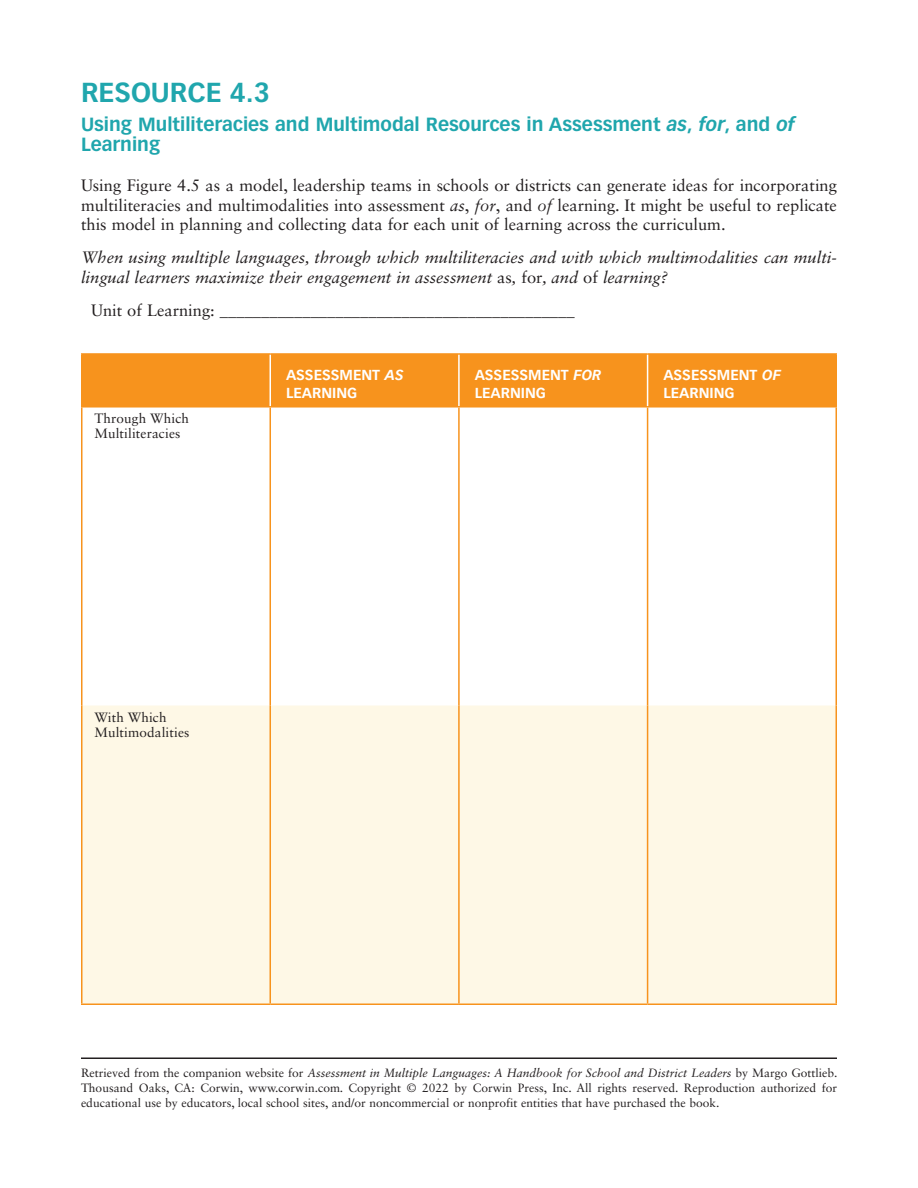
<style>
.page{position:relative;width:918px;height:1188px;background:#fff}
.page>*{position:absolute;margin:0;border:0;box-sizing:border-box;transform-origin:0 0}
.Note_to_Typesetter{font:700 27px "Vectora LT Std";color:#20a6ad}
.SE4_H1{font:700 18.75px/20.2px "Vectora LT Std";color:#20a6ad}
.SE4_FL{font:16.5px/19.5px "Sabon LT Std";color:#231f20;text-align:justify}
.SE4_FL-2{font:italic 16.5px/19.5px "Sabon LT Std";color:#231f20}
.Art_Table_Column_Hea{font:700 14.25px/18px "Vectora LT Std";color:#fff}
.Art_Table_Text{font:13.5px/15px "Sabon LT Std";letter-spacing:.01em;color:#231f20}
.t1{font:12px/15px "Sabon LT Std";color:#231f20;text-align:justify}
.s1{font-style:italic}
.s2{font-style:normal}
</style>
<div class="page">
<hr style="left:81px;top:1058px;width:756px;height:1px;background:#231f20">
<div style="left:82px;top:355px;width:754px;height:51px;background:#f7931d"></div>
<div style="left:82px;top:706px;width:754px;height:298px;background:#fef8e6"></div>
<hr style="left:81px;top:353px;width:189px;height:2px;background:#f7931d">
<hr style="left:81px;top:355px;width:1px;height:51px;background:#f7931d">
<hr style="left:270px;top:353px;width:189px;height:2px;background:#f7931d">
<hr style="left:459px;top:353px;width:189px;height:2px;background:#f7931d">
<hr style="left:648px;top:353px;width:189px;height:2px;background:#f7931d">
<hr style="left:836px;top:355px;width:1px;height:51px;background:#f7931d">
<hr style="left:81px;top:406px;width:189px;height:2px;background:#f7931d">
<hr style="left:81px;top:408px;width:1px;height:298px;background:#f7931d">
<hr style="left:270px;top:406px;width:189px;height:2px;background:#f7931d">
<hr style="left:270px;top:408px;width:1px;height:298px;background:#f7931d">
<hr style="left:459px;top:406px;width:189px;height:2px;background:#f7931d">
<hr style="left:458px;top:408px;width:2px;height:298px;background:#f7931d">
<hr style="left:648px;top:406px;width:189px;height:2px;background:#f7931d">
<hr style="left:647px;top:408px;width:1px;height:298px;background:#f7931d">
<hr style="left:836px;top:408px;width:1px;height:298px;background:#f7931d">
<hr style="left:81px;top:706px;width:1px;height:298px;background:#f7931d">
<hr style="left:836px;top:706px;width:1px;height:298px;background:#f7931d">
<hr style="left:81px;top:1004px;width:189px;height:1px;background:#f7931d">
<hr style="left:270px;top:1004px;width:189px;height:1px;background:#f7931d">
<hr style="left:459px;top:1004px;width:189px;height:1px;background:#f7931d">
<hr style="left:648px;top:1004px;width:189px;height:1px;background:#f7931d">
<hr style="left:270px;top:355px;width:1px;height:51px;background:#fff">
<hr style="left:458px;top:355px;width:2px;height:51px;background:#fff">
<hr style="left:647px;top:355px;width:1px;height:51px;background:#fff">
<hr style="left:270px;top:706px;width:1px;height:298px;background:#f7931d">
<hr style="left:458px;top:706px;width:2px;height:298px;background:#f7931d">
<hr style="left:647px;top:706px;width:1px;height:298px;background:#f7931d">
<p class="Note_to_Typesetter" style="left:81px;top:76px;width:190px">RESOURCE 4.3</p>
<p class="SE4_H1" style="left:81px;top:114px;width:715px">Using Multiliteracies and Multimodal Resources in Assessment <span class="s1">as</span>, <span class="s1">for</span>, and <span class="s1">of<br></span>Learning</p>
<p class="SE4_FL" style="left:81px;top:176px;width:758px">Using Figure 4.5 as a model, leadership teams in schools or districts can generate ideas for incorporating multiliteracies and multimodalities into assessment <span class="s1">as</span>, <span class="s1">for</span>, and <span class="s1">of</span> learning. It might be useful to replicate this model in planning and collecting data for each unit of learning across the curriculum.</p>
<p class="SE4_FL-2" style="left:81px;top:248px;width:758px">When using multiple languages, through which multiliteracies and with which multimodalities can multi&shy;lingual learners maximize their engagement in assessment <span class="s2">as</span>, <span class="s2">for</span>, and <span class="s2">of</span> learning?</p>
<p class="SE4_FL" style="left:91px;top:300px;width:485px">Unit of Learning: ___________________________________________</p>
<p class="Art_Table_Text" style="left:94px;top:411px;width:96px">Through Which<br>Multiliteracies</p>
<p class="Art_Table_Column_Hea" style="left:286px;top:366px;width:119px">ASSESSMENT <span class="s1">AS<br></span>LEARNING</p>
<p class="Art_Table_Column_Hea" style="left:475px;top:366px;width:128px">ASSESSMENT <span class="s1">FOR<br></span>LEARNING</p>
<p class="Art_Table_Column_Hea" style="left:663px;top:366px;width:119px">ASSESSMENT <span class="s1">OF<br></span>LEARNING</p>
<p class="Art_Table_Text" style="left:94px;top:709px;width:96px">With Which<br>Multimodalities</p>
<p class="t1" style="left:81px;top:1065px;width:758px">Retrieved from the companion website for <span class="s1">Assessment in Multiple Languages: A Handbook for School and District Leaders</span> by Margo Gottlieb.<br>Thousand Oaks, CA: Corwin, www.corwin.com. Copyright © 2022 by Corwin Press, Inc. All rights reserved. Reproduction authorized for educational use by educators, local school sites, and/or noncommercial or nonprofit entities that have purchased the book.</p>
</div>
